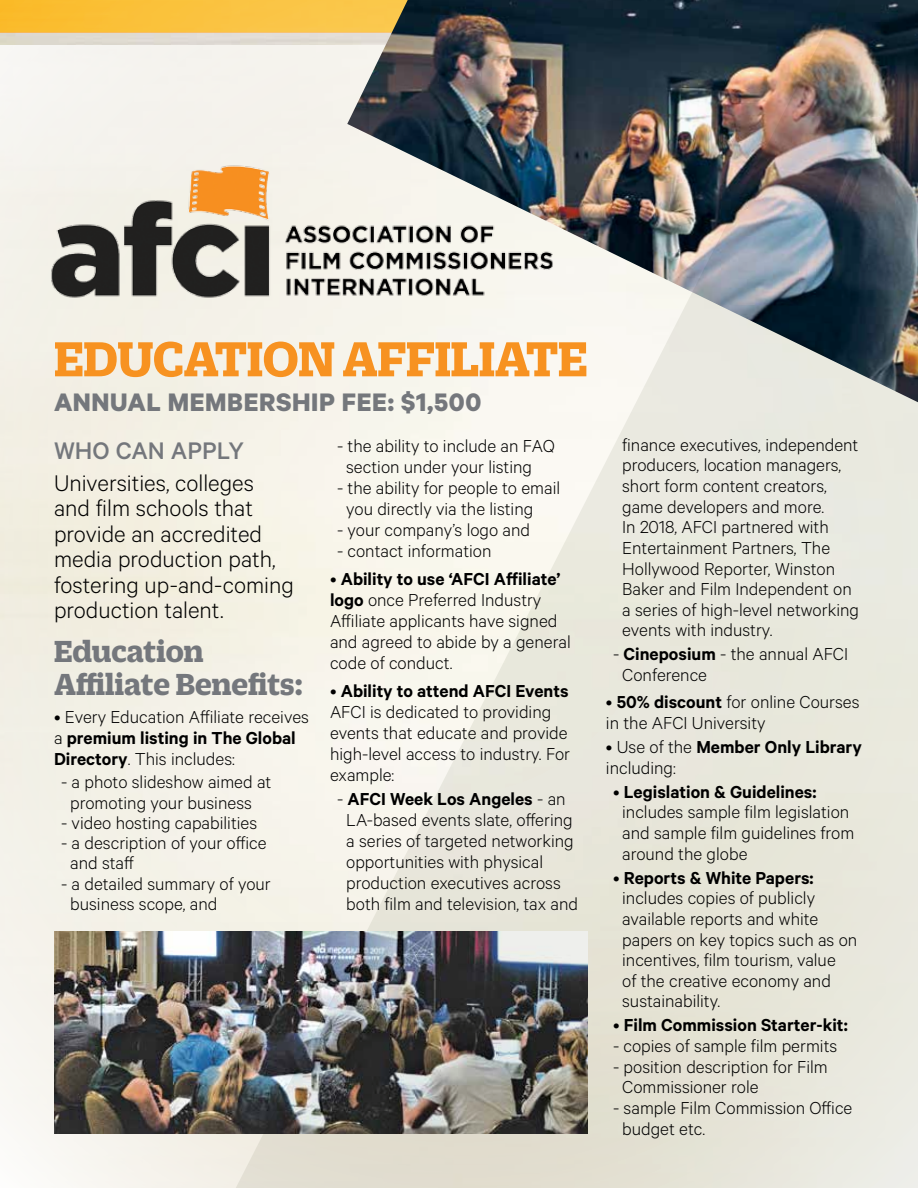
<style>
.page{position:relative;width:918px;height:1188px;background:#fff}
.page>*{position:absolute;margin:0;border:0;box-sizing:border-box;transform-origin:0 0}
.t1{font:700 53.25px "Zizou Slab";letter-spacing:-.01em;color:#f79221}
.t2{font:700 33px/33px "Zizou Slab";color:#74777c}
.t3{font:700 28.5px "Calibre";letter-spacing:.02em;color:#74777c}
.t4{font:500 27px "Calibre";color:#74777c}
.t5{font:300 25.5px/25.5px "Calibre";color:#000}
.t6{font:300 19.5px/20.7px "Calibre";color:#000}
.t7{font:600 19.5px "Calibre";color:#000}
.s1{font-weight:600}
.s2{font-weight:300}
</style>
<div class="page">
<img style="left:0;top:44px;width:197px;height:1144px">
<img style="left:0;top:0;width:197px;height:44px">
<img style="left:54px;top:932px;width:143px;height:202px">
<img style="left:197px;top:0;width:721px;height:1188px">
<img style="left:47px;top:159px;width:509px;height:152px">
<h1 class="t1" style="left:54px;top:323px;width:535px">EDUCATION AFFILIATE</h1>
<h3 class="t3" style="left:54px;top:385px;width:429px">ANNUAL MEMBERSHIP FEE: $1,500</h3>
<h3 class="t4" style="left:54px;top:435px;width:191px">WHO CAN APPLY</h3>
<h3 class="t5" style="left:54px;top:469px;width:241px">Universities, colleges and film schools that provide an accredited media production path, fostering up-and-coming production talent.</h3>
<h2 class="t2" style="left:54px;top:632px;width:251px">Education<br>Affiliate Benefits:</h2>
<p class="t6" style="left:54px;top:705px;width:257px">• Every Education Affiliate receives a <span class="s1">premium listing in The Global<br>Directory</span>. This includes:</p>
<p class="t6" style="left:61px;top:771px;width:212px;line-height:20.2px;text-align:center">- a photo slideshow aimed at promoting your business</p>
<p class="t6" style="left:61px;top:812px;width:198px">- video hosting capabilities</p>
<p class="t6" style="left:70px;top:832px;width:198px;line-height:20.2px;text-indent:-9px">- a description of your office and staff</p>
<p class="t6" style="left:70px;top:872px;width:202px;line-height:20.2px;text-indent:-9px">- a detailed summary of your business scope, and</p>
<p class="t6" style="left:346px;top:435px;width:210px;text-indent:-9px">- the ability to include an FAQ section under your listing</p>
<p class="t6" style="left:346px;top:477px;width:216px;text-indent:-9px">- the ability for people to email you directly via the listing</p>
<p class="t6" style="left:337px;top:519px;width:195px">- your company’s logo and</p>
<p class="t6" style="left:337px;top:540px;width:156px">- contact information</p>
<p class="t6" style="left:330px;top:568px;width:242px">• <span class="s1">Ability to use ‘AFCI Affiliate’ logo</span> once Preferred Industry<br>Affiliate applicants have signed and agreed to abide by a general code of conduct.</p>
<p class="t6" style="left:330px;top:679px;width:242px">• <span class="s1">Ability to attend AFCI Events<br></span>AFCI is dedicated to providing events that educate and provide high-level access to industry. For example:</p>
<p class="t6" style="left:346px;top:788px;width:233px;text-indent:-9px">- <span class="s1">AFCI Week Los Angeles</span> - an<br>LA-based events slate, offering a series of targeted networking opportunities with physical production executives across both film and television, tax and</p>
<p class="t6" style="left:622px;top:434px;width:238px">finance executives, independent producers, location managers, short form content creators, game developers and more.<br>In 2018, AFCI partnered with<br>Entertainment Partners, The<br>Hollywood Reporter, Winston<br>Baker and Film Independent on a series of high-level networking events with industry.</p>
<p class="t6" style="left:622px;top:643px;width:228px;text-indent:-9px">- <span class="s1">Cineposium</span> - the annual AFCI<br>Conference</p>
<p class="t6" style="left:606px;top:691px;width:255px">• <span class="s1">50% discount</span> for online Courses in the AFCI University</p>
<p class="t6" style="left:606px;top:736px;width:257px">• Use of the <span class="s1">Member Only Library </span>including:</p>
<p class="t6" style="left:622px;top:780px;width:234px;text-indent:-9px">• <span class="s1">Legislation &amp; Guidelines: </span>includes sample film legislation and sample film guidelines from around the globe</p>
<p class="t6" style="left:622px;top:866px;width:237px;text-indent:-9px">• <span class="s1">Reports &amp; White Papers: </span>includes copies of publicly available reports and white papers on key topics such as on incentives, film tourism, value<br>of the creative economy and sustainability.</p>
<p class="t7" style="left:613px;top:1014px;width:236px"><span class="s2">•</span> Film Commission Starter-kit:</p>
<p class="t6" style="left:613px;top:1035px;width:226px">- copies of sample film permits</p>
<p class="t6" style="left:622px;top:1055px;width:207px;text-indent:-9px">- position description for Film<br>Commissioner role</p>
<p class="t6" style="left:622px;top:1097px;width:232px;text-indent:-9px">- sample Film Commission Office budget etc.</p>
</div>
